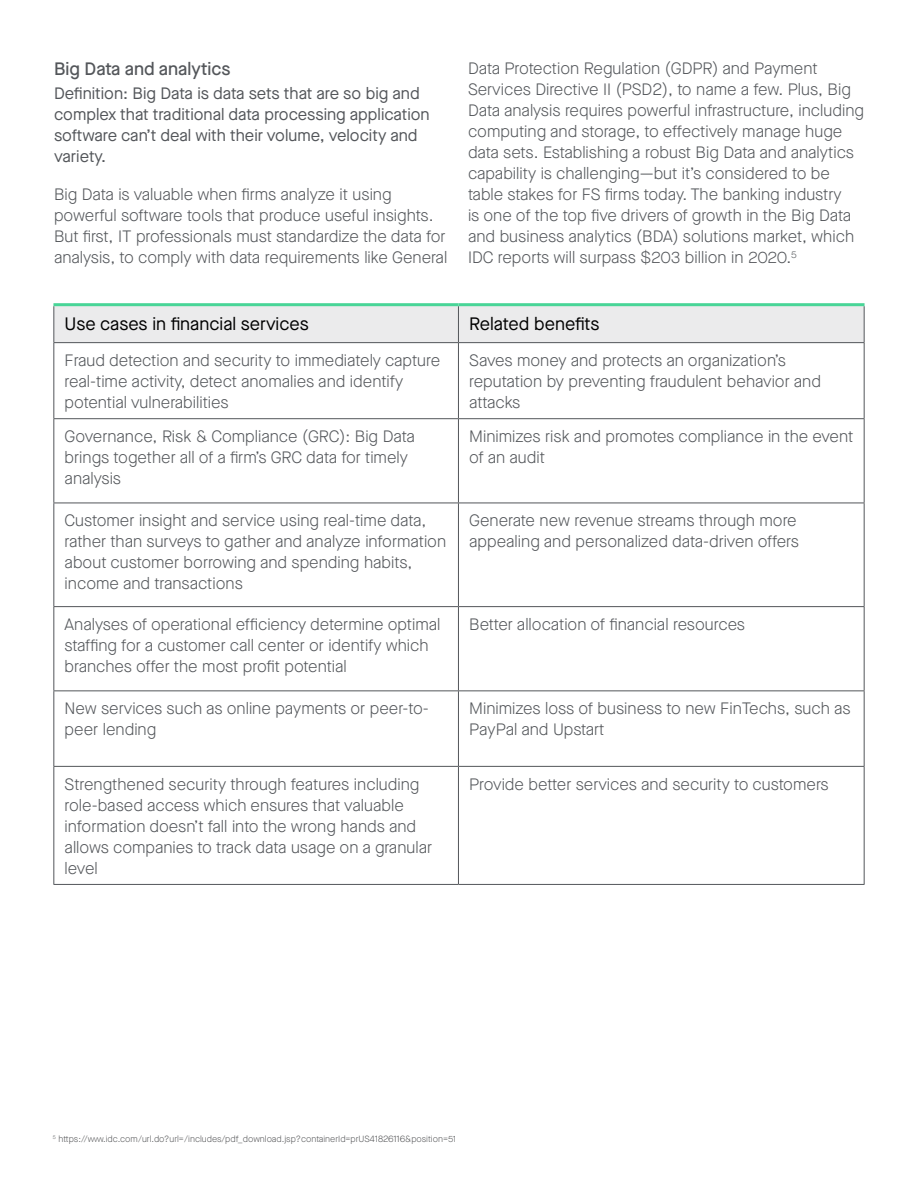
<style>
.page{position:relative;width:918px;height:1188px;background:#fff}
.page>*{position:absolute;margin:0;border:0;box-sizing:border-box;transform-origin:0 0}
.t1{font:18px "Maison Neue";color:#000}
.t2{font:500 18px "Maison Neue";color:#53565a}
.t3{font:300 16.5px/21px "Maison Neue";color:#53565a}
.t4{font:16.5px/21px "Maison Neue";color:#53565a}
.t5{font:300 9px "Maison Neue";color:#58595b}
</style>
<div class="page">
<div style="left:54px;top:305px;width:404px;height:38px;background:#ebebec"></div>
<div style="left:458px;top:305px;width:406px;height:38px;background:#ebebec"></div>
<hr style="left:53px;top:343px;width:1px;height:75px;background:#53565a">
<hr style="left:458px;top:343px;width:1px;height:75px;background:#53565a">
<hr style="left:864px;top:343px;width:1px;height:75px;background:#53565a">
<hr style="left:53px;top:418px;width:405px;height:1px;background:#53565a">
<hr style="left:53px;top:419px;width:1px;height:84px;background:#53565a">
<hr style="left:458px;top:418px;width:407px;height:1px;background:#53565a">
<hr style="left:458px;top:419px;width:1px;height:84px;background:#53565a">
<hr style="left:864px;top:419px;width:1px;height:84px;background:#53565a">
<hr style="left:53px;top:503px;width:405px;height:1px;background:#53565a">
<hr style="left:53px;top:503px;width:1px;height:103px;background:#53565a">
<hr style="left:458px;top:503px;width:407px;height:1px;background:#53565a">
<hr style="left:458px;top:503px;width:1px;height:103px;background:#53565a">
<hr style="left:864px;top:503px;width:1px;height:103px;background:#53565a">
<hr style="left:53px;top:606px;width:405px;height:1px;background:#53565a">
<hr style="left:53px;top:607px;width:1px;height:83px;background:#53565a">
<hr style="left:458px;top:606px;width:407px;height:1px;background:#53565a">
<hr style="left:458px;top:607px;width:1px;height:83px;background:#53565a">
<hr style="left:864px;top:607px;width:1px;height:83px;background:#53565a">
<hr style="left:53px;top:690px;width:405px;height:1px;background:#53565a">
<hr style="left:53px;top:691px;width:1px;height:75px;background:#53565a">
<hr style="left:458px;top:690px;width:407px;height:1px;background:#53565a">
<hr style="left:458px;top:691px;width:1px;height:75px;background:#53565a">
<hr style="left:864px;top:691px;width:1px;height:75px;background:#53565a">
<hr style="left:53px;top:766px;width:405px;height:1px;background:#53565a">
<hr style="left:53px;top:767px;width:1px;height:117px;background:#53565a">
<hr style="left:458px;top:766px;width:407px;height:1px;background:#53565a">
<hr style="left:458px;top:767px;width:1px;height:117px;background:#53565a">
<hr style="left:864px;top:767px;width:1px;height:117px;background:#53565a">
<hr style="left:53px;top:884px;width:405px;height:1px;background:#53565a">
<hr style="left:458px;top:884px;width:407px;height:1px;background:#53565a">
<hr style="left:53px;top:306px;width:1px;height:36px;background:#53565a">
<hr style="left:458px;top:306px;width:1px;height:36px;background:#53565a">
<hr style="left:864px;top:306px;width:1px;height:36px;background:#53565a">
<hr style="left:53px;top:342px;width:405px;height:1px;background:#53565a">
<hr style="left:458px;top:342px;width:407px;height:1px;background:#53565a">
<hr style="left:53px;top:303px;width:405px;height:3px;background:#48d597">
<hr style="left:458px;top:303px;width:407px;height:3px;background:#48d597">
<p class="t2" style="left:54px;top:57px;width:178px">Big Data and analytics</p>
<p class="t4" style="left:54px;top:83px;width:377px">Definition: Big Data is data sets that are so big and complex that traditional data processing application software can’t deal with their volume, velocity and variety.</p>
<p class="t3" style="left:54px;top:184px;width:395px">Big Data is valuable when firms analyze it using powerful software tools that produce useful insights.<br>But first, IT professionals must standardize the data for analysis, to comply with data requirements like General</p>
<p class="t3" style="left:468px;top:58px;width:398px">Data Protection Regulation (GDPR) and Payment Services Directive II (PSD2), to name a few. Plus, Big Data analysis requires powerful infrastructure, including computing and storage, to effectively manage huge data sets. Establishing a robust Big Data and analytics capability is challenging—but it’s considered to be table stakes for FS firms today. The banking industry<br>is one of the top five drivers of growth in the Big Data and business analytics (BDA) solutions market, which IDC reports will surpass $203 billion in 2020.<sup>5</sup></p>
<p class="t1" style="left:65px;top:312px;width:246px">Use cases in financial services</p>
<p class="t1" style="left:469px;top:312px;width:132px">Related benefits</p>
<p class="t3" style="left:65px;top:350px;width:377px">Fraud detection and security to immediately capture real-time activity, detect anomalies and identify potential vulnerabilities</p>
<p class="t3" style="left:469px;top:350px;width:353px">Saves money and protects an organization’s reputation by preventing fraudulent behavior and attacks</p>
<p class="t3" style="left:65px;top:426px;width:352px">Governance, Risk &amp; Compliance (GRC): Big Data brings together all of a firm’s GRC data for timely analysis</p>
<p class="t3" style="left:469px;top:426px;width:386px">Minimizes risk and promotes compliance in the event of an audit</p>
<p class="t3" style="left:65px;top:510px;width:383px">Customer insight and service using real-time data, rather than surveys to gather and analyze information about customer borrowing and spending habits, income and transactions</p>
<p class="t3" style="left:469px;top:510px;width:331px">Generate new revenue streams through more appealing and personalized data-driven offers</p>
<p class="t3" style="left:65px;top:614px;width:377px">Analyses of operational efficiency determine optimal staffing for a customer call center or identify which branches offer the most profit potential</p>
<p class="t3" style="left:469px;top:614px;width:277px">Better allocation of financial resources</p>
<p class="t3" style="left:65px;top:698px;width:366px">New services such as online payments or peer-to&shy;peer lending</p>
<p class="t3" style="left:469px;top:698px;width:383px">Minimizes loss of business to new FinTechs, such as<br>PayPal and Upstart</p>
<p class="t3" style="left:65px;top:773px;width:369px">Strengthened security through features including role-based access which ensures that valuable information doesn’t fall into the wrong hands and allows companies to track data usage on a granular level</p>
<p class="t3" style="left:469px;top:773px;width:361px">Provide better services and security to customers</p>
<p class="t5" style="left:53px;top:1133px;width:405px"><sup>5</sup> https://www.idc.com/url.do?url=/includes/pdf_download.jsp?containerId=prUS41826116&amp;position=51</p>
</div>
